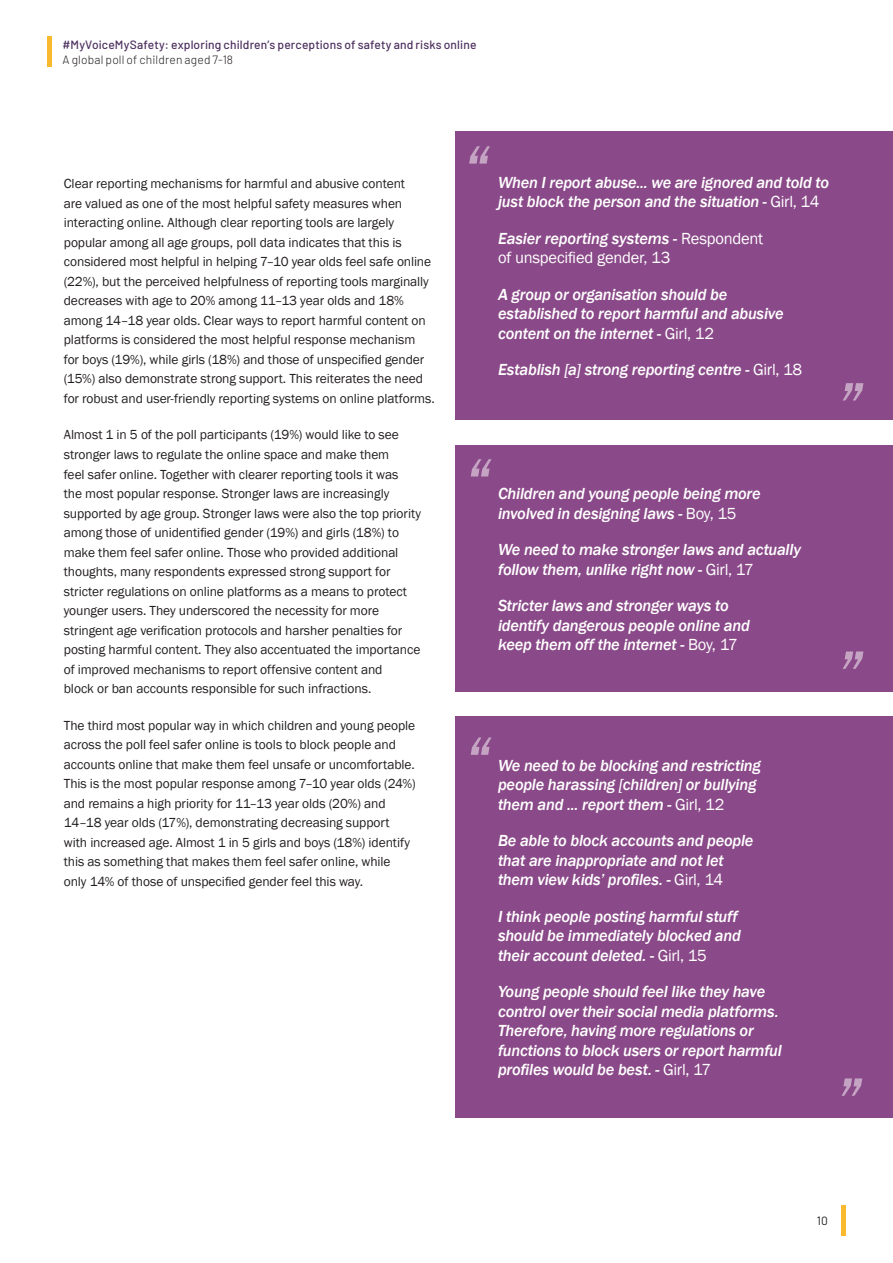
<style>
.page{position:relative;width:893px;height:1263px;background:#fff}
.page>*{position:absolute;margin:0;border:0;box-sizing:border-box;transform-origin:0 0}
.t1{font:italic 500 72px "Franklin Gothic";color:#fff}
.Graph_title{font:italic 500 16.5px/19.5px "Franklin Gothic";letter-spacing:-.015em;color:#fff}
.Graph_title-2{font:16.5px/19.5px "Franklin Gothic";letter-spacing:-.015em;color:#fff}
.Body_copy_9pt{font:13.5px/19.5px "Franklin Gothic";letter-spacing:-.005em;color:#231f20}
.t2{font:500 12px "Barlow";letter-spacing:.01em;color:#4c305e}
.t3{font:300 12px "Barlow";letter-spacing:.01em;color:#231f20}
.t4{font:12px "Barlow";color:#231f20}
.s1{font-weight:400;font-style:normal}
.s2{font-weight:500;font-style:italic}
</style>
<div class="page">
<hr style="left:48px;top:37px;width:4px;height:30px;background:#faba2f">
<hr style="left:841px;top:1205px;width:4px;height:31px;background:#faba2f">
<div style="left:455px;top:132px;width:438px;height:288px;background:#8a4988"></div>
<div style="left:455px;top:716px;width:438px;height:402px;background:#8a4988"></div>
<div style="left:455px;top:446px;width:438px;height:246px;background:#8a4988"></div>
<p class="t2" style="left:63px;top:35px;width:415px">#MyVoiceMySafety: exploring children’s perceptions of safety and risks online</p>
<p class="t3" style="left:63px;top:51px;width:172px">A global poll of children aged 7-18</p>
<p class="Body_copy_9pt" style="left:64px;top:174px;width:373px">Clear reporting mechanisms for harmful and abusive content<br>are valued as one of the most helpful safety measures when interacting online. Although clear reporting tools are largely popular among all age groups, poll data indicates that this is considered most helpful in helping 7–10 year olds feel safe online (22%), but the perceived helpfulness of reporting tools marginally decreases with age to 20% among 11–13 year olds and 18% among 14–18 year olds. Clear ways to report harmful content on platforms is considered the most helpful response mechanism<br>for boys (19%), while girls (18%) and those of unspecified gender (15%) also demonstrate strong support. This reiterates the need for robust and user-friendly reporting systems on online platforms.</p>
<p class="Body_copy_9pt" style="left:64px;top:425px;width:359px">Almost 1 in 5 of the poll participants (19%) would like to see stronger laws to regulate the online space and make them<br>feel safer online. Together with clearer reporting tools it was<br>the most popular response. Stronger laws are increasingly supported by age group. Stronger laws were also the top priority among those of unidentified gender (19%) and girls (18%) to make them feel safer online. Those who provided additional thoughts, many respondents expressed strong support for stricter regulations on online platforms as a means to protect younger users. They underscored the necessity for more stringent age verification protocols and harsher penalties for posting harmful content. They also accentuated the importance of improved mechanisms to report offensive content and<br>block or ban accounts responsible for such infractions.</p>
<p class="Body_copy_9pt" style="left:64px;top:715px;width:353px">The third most popular way in which children and young people across the poll feel safer online is tools to block people and accounts online that make them feel unsafe or uncomfortable.<br>This is the most popular response among 7–10 year olds (24%) and remains a high priority for 11–13 year olds (20%) and 14–18 year olds (17%), demonstrating decreasing support with increased age. Almost 1 in 5 girls and boys (18%) identify this as something that makes them feel safer online, while only 14% of those of unspecified gender feel this way.</p>
<h1 class="t1" style="left:462px;top:126px;width:28px">“</h1>
<p class="Graph_title" style="left:498px;top:173px;width:333px">When I report abuse... we are ignored and told to just block the person and the situation - <span class="s1">Girl, 14</span></p>
<p class="Graph_title-2" style="left:498px;top:229px;width:267px"><span class="s2">Easier reporting systems -</span> Respondent of unspecified gender, 13</p>
<p class="Graph_title" style="left:498px;top:285px;width:287px">A group or organisation should be established to report harmful and abusive content on the internet - <span class="s1">Girl, 12</span></p>
<p class="Graph_title" style="left:498px;top:360px;width:306px">Establish [a] strong reporting centre - <span class="s1">Girl, 18</span></p>
<h1 class="t1" style="left:870px;top:421px;width:28px;rotate:-180deg">“</h1>
<h1 class="t1" style="left:464px;top:439px;width:28px">“</h1>
<p class="Graph_title" style="left:498px;top:484px;width:264px">Children and young people being more involved in designing laws - <span class="s1">Boy, 15</span></p>
<p class="Graph_title" style="left:498px;top:540px;width:304px">We need to make stronger laws and actually follow them, unlike right now - <span class="s1">Girl, 17</span></p>
<p class="Graph_title" style="left:498px;top:596px;width:253px">Stricter laws and stronger ways to identify dangerous people online and keep them off the internet - <span class="s1">Boy, 17</span></p>
<h1 class="t1" style="left:870px;top:689px;width:28px;rotate:-180deg">“</h1>
<h1 class="t1" style="left:464px;top:717px;width:28px">“</h1>
<p class="Graph_title" style="left:498px;top:756px;width:264px">We need to be blocking and restricting people harassing [children] or bullying them and ... report them - <span class="s1">Girl, 12</span></p>
<p class="Graph_title" style="left:498px;top:831px;width:257px">Be able to block accounts and people that are inappropriate and not let them view kids’ profiles. - <span class="s1">Girl, 14</span></p>
<p class="Graph_title" style="left:498px;top:907px;width:244px">I think people posting harmful stuff should be immediately blocked and their account deleted. - <span class="s1">Girl, 15</span></p>
<p class="Graph_title" style="left:498px;top:982px;width:285px">Young people should feel like they have control over their social media platforms.<br>Therefore, having more regulations or functions to block users or report harmful profiles would be best. - <span class="s1">Girl, 17</span></p>
<h1 class="t1" style="left:869px;top:1116px;width:28px;rotate:-180deg">“</h1>
<p class="t4" style="left:817px;top:1212px;width:13px">10</p>
</div>
